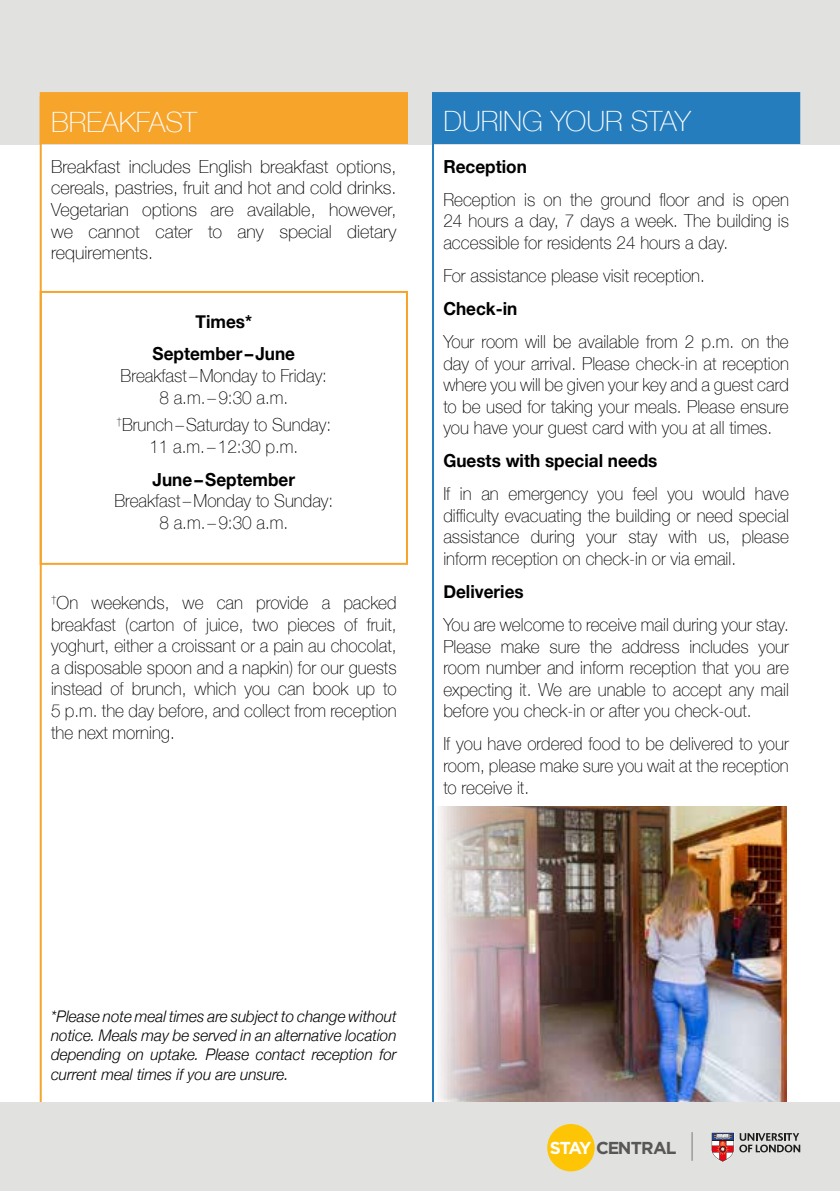
<style>
.page{position:relative;width:840px;height:1191px;background:#fff}
.page>*{position:absolute;margin:0;border:0;box-sizing:border-box;transform-origin:0 0}
.t1{font:100 28px "Helvetica Neue";color:#fbfdff}
.t2{font:100 18px/21.6px "Helvetica Neue";color:#000;text-align:justify;scale:.95 1}
.t3{font:100 18px/21.6px "Helvetica Neue";color:#000;text-align:justify}
.t4{font:700 18px/33px "Helvetica Neue";color:#000;text-align:center;scale:.95 1}
.t5{font:700 17.2px "Gotham";letter-spacing:-.06em;color:#585756}
.t6{font:italic 300 16px/19.2px "Helvetica Neue";color:#000;text-align:justify;scale:.95 1}
.s1{color:#fff}
</style>
<div class="page">
<div style="left:0;top:0;width:839px;height:144px;background:#e1e1df"></div>
<hr style="left:432px;top:119px;width:2px;height:999px;background:#257dbd">
<hr style="left:40px;top:96px;width:2px;height:1055px;background:#f7a42a">
<img style="left:440px;top:806px;width:346px;height:296px">
<div style="left:432px;top:92px;width:367px;height:52px;background:#257dbd;border:2px solid #257dbd"></div>
<div style="left:40px;top:92px;width:368px;height:52px;background:#f7a42a;border:2px solid #f7a42a"></div>
<div style="left:0;top:1102px;width:839px;height:89px;background:#e1e1df"></div>
<div style="left:40px;top:291px;width:368px;height:274px;border:2px solid #f7a42a"></div>
<div style="left:547px;top:1124px;width:47px;height:47px;background:#fdc506;border-radius:50%"></div>
<svg style="left:691px;top:1132px;width:1px;height:28px"></svg>
<svg style="left:711px;top:1132px;width:88px;height:30px"></svg>
<h1 class="t1" style="left:51px;top:100px;width:147px">BREAKFAST</h1>
<h1 class="t1" style="left:443px;top:100px;width:249px">DURING YOUR STAY</h1>
<p class="t3" style="left:51px;top:155px;width:347px">Breakfast includes English breakfast options, cereals, pastries, fruit and hot and cold drinks.<br>Vegetarian options are available, however, we cannot cater to any special dietary requirements.</p>
<p class="t4" style="left:152px;top:305px;width:151px">Times*<br>September–June</p>
<p class="t2" style="left:121px;top:364px;width:219px;text-align:center">Breakfast–Monday to Friday:<br>8 a.m.–9:30 a.m.</p>
<p class="t2" style="left:116px;top:413px;width:227px;text-align:center"><sup>†</sup>Brunch–Saturday to Sunday:<br>11 a.m.–12:30 p.m.</p>
<p class="t4" style="left:152px;top:463px;width:151px">June–September</p>
<p class="t2" style="left:114px;top:489px;width:232px;text-align:center">Breakfast–Monday to Sunday:<br>8 a.m.–9:30 a.m.</p>
<p class="t2" style="left:51px;top:591px;width:365px"><sup>†</sup>On weekends, we can provide a packed breakfast (carton of juice, two pieces of fruit, yoghurt, either a croissant or a pain au chocolat, a disposable spoon and a napkin) for our guests instead of brunch, which you can book up to 5 p.m. the day before, and collect from reception the next morning.</p>
<p class="t4" style="left:443px;top:150px;width:89px">Reception</p>
<p class="t2" style="left:443px;top:188px;width:365px">Reception is on the ground floor and is open 24 hours a day, 7 days a week. The building is accessible for residents 24 hours a day.</p>
<p class="t2" style="left:443px;top:264px;width:277px">For assistance please visit reception.</p>
<p class="t4" style="left:443px;top:292px;width:79px">Check-in</p>
<p class="t2" style="left:443px;top:330px;width:365px">Your room will be available from 2 p.m. on the day of your arrival. Please check-in at reception where you will be given your key and a guest card to be used for taking your meals. Please ensure you have your guest card with you at all times.</p>
<p class="t4" style="left:443px;top:445px;width:227px">Guests with special needs</p>
<p class="t2" style="left:443px;top:482px;width:365px">If in an emergency you feel you would have difficulty evacuating the building or need special assistance during your stay with us, please inform reception on check-in or via email.</p>
<p class="t4" style="left:443px;top:575px;width:86px">Deliveries</p>
<p class="t2" style="left:443px;top:613px;width:365px">You are welcome to receive mail during your stay.<br>Please make sure the address includes your room number and inform reception that you are expecting it. We are unable to accept any mail before you check-in or after you check-out.</p>
<p class="t2" style="left:443px;top:732px;width:365px">If you have ordered food to be delivered to your room, please make sure you wait at the reception to receive it.</p>
<p class="t6" style="left:51px;top:1005px;width:365px">*Please note meal times are subject to change without notice. Meals may be served in an alternative location depending on uptake. Please contact reception for current meal times if you are unsure.</p>
<p class="t5" style="left:549px;top:1138px;width:128px"><span class="s1">STAY</span> CENTRAL</p>
</div>
